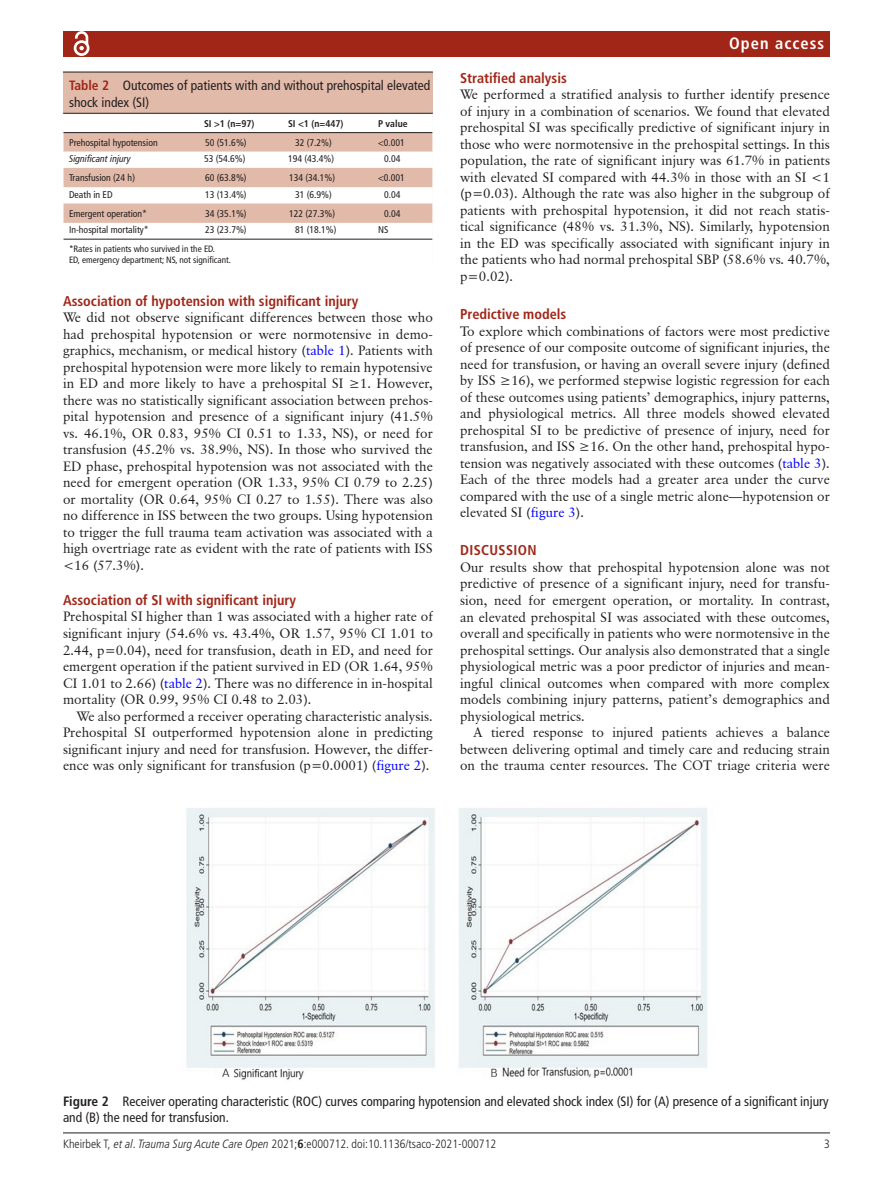
<style>
.page{position:relative;width:893px;height:1191px;background:#fff}
.page>*{position:absolute;margin:0;border:0;box-sizing:border-box;transform-origin:0 0}
.t1{font:700 condensed 16.5px "Frutiger LT Std";letter-spacing:.065em;color:#fff}
.t2{font:700 condensed 14.25px "Frutiger LT Pro";color:#a12618}
.t3{font:700 condensed 14.25px "Frutiger LT Pro";letter-spacing:.025em;color:#a12618}
.t4{font:13.5px/16.5px "Classical Garamond BT";color:#231f20;text-align:justify}
.t5{font:condensed 13.5px/16.5px "Frutiger LT Pro";color:#231f20}
.t6{font:300 condensed 12px "Frutiger LT Pro";color:#231f20}
.t7{font:condensed 9.75px "Frutiger LT Pro";color:#231f20}
.t8{font:700 condensed 9.75px "Frutiger LT Pro";color:#231f20}
.t9{font:italic condensed 9.75px "Frutiger LT Pro";color:#231f20}
.t10{font:condensed 9.15px/10.9px "Frutiger LT Pro";color:#231f20}
.s1{font-weight:700;color:#a12618}
.s2{color:#00f}
.s3{font-weight:700}
.s4{font-style:italic}
</style>
<div class="page">
<hr style="left:63px;top:1132px;width:767px;height:1px;background:#231f20">
<div style="left:63px;top:31px;width:767px;height:25px;background:#a12618"></div>
<svg style="left:72px;top:31px;width:19px;height:26px"></svg>
<div style="left:63px;top:72px;width:370px;height:191px;background:#e2baa9"></div>
<hr style="left:63px;top:72px;width:370px;height:1px;background:#231f20">
<svg style="left:63px;top:113px;width:370px;height:150px"></svg>
<img style="left:186px;top:808px;width:521px;height:272px">
<p class="t5" style="left:69px;top:78px;width:363px"><span class="s1">Table 2</span> Outcomes of patients with and without prehospital elevated shock index (SI)</p>
<p class="t8" style="left:204px;top:117px;width:52px">SI &gt;1 (n=97)</p>
<p class="t8" style="left:288px;top:117px;width:57px">SI &lt;1 (n=447)</p>
<p class="t8" style="left:378px;top:117px;width:31px">P value</p>
<p class="t7" style="left:69px;top:136px;width:90px">Prehospital hypotension</p>
<p class="t7" style="left:205px;top:136px;width:43px">50 (51.6%)</p>
<p class="t7" style="left:295px;top:136px;width:38px">32 (7.2%)</p>
<p class="t7" style="left:378px;top:136px;width:28px">&lt;0.001</p>
<p class="t9" style="left:69px;top:153px;width:63px">Significant injury</p>
<p class="t7" style="left:204px;top:153px;width:43px">53 (54.6%)</p>
<p class="t7" style="left:288px;top:153px;width:48px">194 (43.4%)</p>
<p class="t7" style="left:384px;top:153px;width:18px">0.04</p>
<p class="t7" style="left:69px;top:172px;width:68px">Transfusion (24 h)</p>
<p class="t7" style="left:205px;top:172px;width:43px">60 (63.8%)</p>
<p class="t7" style="left:289px;top:172px;width:48px">134 (34.1%)</p>
<p class="t7" style="left:378px;top:172px;width:28px">&lt;0.001</p>
<p class="t7" style="left:69px;top:188px;width:45px">Death in ED</p>
<p class="t7" style="left:205px;top:188px;width:43px">13 (13.4%)</p>
<p class="t7" style="left:295px;top:188px;width:38px">31 (6.9%)</p>
<p class="t7" style="left:384px;top:188px;width:18px">0.04</p>
<p class="t7" style="left:69px;top:208px;width:80px">Emergent operation*</p>
<p class="t7" style="left:205px;top:208px;width:43px">34 (35.1%)</p>
<p class="t7" style="left:289px;top:208px;width:48px">122 (27.3%)</p>
<p class="t7" style="left:384px;top:208px;width:18px">0.04</p>
<p class="t7" style="left:69px;top:224px;width:81px">In-hospital mortality*</p>
<p class="t7" style="left:205px;top:224px;width:43px">23 (23.7%)</p>
<p class="t7" style="left:295px;top:224px;width:43px">81 (18.1%)</p>
<p class="t7" style="left:378px;top:224px;width:12px">NS</p>
<p class="t10" style="left:69px;top:243px;width:164px">*Rates in patients who survived in the ED.<br>ED, emergency department; NS, not significant.</p>
<p class="t2" style="left:63px;top:292px;width:297px">Association of hypotension with significant injury</p>
<p class="t4" style="left:63px;top:309px;width:371px">We did not observe significant differences between those who had prehospital hypotension or were normotensive in demo&shy;graphics, mechanism, or medical history (<span class="s2">table 1</span>). Patients with prehospital hypotension were more likely to remain hypotensive in ED and more likely to have a prehospital SI ≥1. However, there was no statistically significant association between prehos&shy;pital hypotension and presence of a significant injury (41.5% vs. 46.1%, OR 0.83, 95% CI 0.51 to 1.33, NS), or need for transfusion (45.2% vs. 38.9%, NS). In those who survived the ED phase, prehospital hypotension was not associated with the need for emergent operation (OR 1.33, 95% CI 0.79 to 2.25) or mortality (OR 0.64, 95% CI 0.27 to 1.55). There was also no difference in ISS between the two groups. Using hypotension to trigger the full trauma team activation was associated with a high overtriage rate as evident with the rate of patients with ISS &lt;16 (57.3%).</p>
<p class="t2" style="left:63px;top:591px;width:235px">Association of SI with significant injury</p>
<p class="t4" style="left:63px;top:608px;width:371px">Prehospital SI higher than 1 was associated with a higher rate of significant injury (54.6% vs. 43.4%, OR 1.57, 95% CI 1.01 to 2.44, p=0.04), need for transfusion, death in ED, and need for emergent operation if the patient survived in ED (OR 1.64, 95% CI 1.01 to 2.66) (<span class="s2">table 2</span>). There was no difference in in-hospital mortality (OR 0.99, 95% CI 0.48 to 2.03).</p>
<p class="t4" style="left:63px;top:707px;width:371px;text-indent:14px">We also performed a receiver operating characteristic analysis.<br>Prehospital SI outperformed hypotension alone in predicting significant injury and need for transfusion. However, the differ&shy;ence was only significant for transfusion (p=0.0001) (<span class="s2">figure 2</span>).</p>
<p class="t1" style="left:729px;top:34px;width:97px">Open access</p>
<p class="t2" style="left:460px;top:69px;width:108px">Stratified analysis</p>
<p class="t4" style="left:460px;top:86px;width:371px">We performed a stratified analysis to further identify presence of injury in a combination of scenarios. We found that elevated prehospital SI was specifically predictive of significant injury in those who were normotensive in the prehospital settings. In this population, the rate of significant injury was 61.7% in patients with elevated SI compared with 44.3% in those with an SI &lt;1 (p=0.03). Although the rate was also higher in the subgroup of patients with prehospital hypotension, it did not reach statis&shy;tical significance (48% vs. 31.3%, NS). Similarly, hypotension in the ED was specifically associated with significant injury in the patients who had normal prehospital SBP (58.6% vs. 40.7%, p=0.02).</p>
<p class="t2" style="left:460px;top:306px;width:108px">Predictive models</p>
<p class="t4" style="left:460px;top:322px;width:371px">To explore which combinations of factors were most predictive of presence of our composite outcome of significant injuries, the need for transfusion, or having an overall severe injury (defined by ISS ≥16), we performed stepwise logistic regression for each of these outcomes using patients’ demographics, injury patterns, and physiological metrics. All three models showed elevated prehospital SI to be predictive of presence of injury, need for transfusion, and ISS ≥16. On the other hand, prehospital hypo&shy;tension was negatively associated with these outcomes (<span class="s2">table 3</span>).<br>Each of the three models had a greater area under the curve compared with the use of a single metric alone—hypotension or elevated SI (<span class="s2">figure 3</span>).</p>
<p class="t3" style="left:460px;top:542px;width:78px">DISCUSSION</p>
<p class="t4" style="left:460px;top:559px;width:371px">Our results show that prehospital hypotension alone was not predictive of presence of a significant injury, need for transfu&shy;sion, need for emergent operation, or mortality. In contrast, an elevated prehospital SI was associated with these outcomes, overall and specifically in patients who were normotensive in the prehospital settings. Our analysis also demonstrated that a single physiological metric was a poor predictor of injuries and mean&shy;ingful clinical outcomes when compared with more complex models combining injury patterns, patient’s demographics and physiological metrics.</p>
<p class="t4" style="left:460px;top:724px;width:371px;text-indent:14px">A tiered response to injured patients achieves a balance between delivering optimal and timely care and reducing strain on the trauma center resources. The COT triage criteria were</p>
<p class="t5" style="left:63px;top:1092px;width:767px"><span class="s3">Figure 2</span> Receiver operating characteristic (ROC) curves comparing hypotension and elevated shock index (SI) for (A) presence of a significant injury and (B) the need for transfusion.</p>
<p class="t6" style="left:63px;top:1136px;width:435px">Kheirbek T<span class="s4">, et al</span>. <span class="s4">Trauma Surg Acute Care Open</span> 2021;<span class="s3">6</span>:e000712. doi:10.1136/tsaco-2021-000712</p>
<p class="t6" style="left:824px;top:1136px;width:7px">3</p>
</div>
